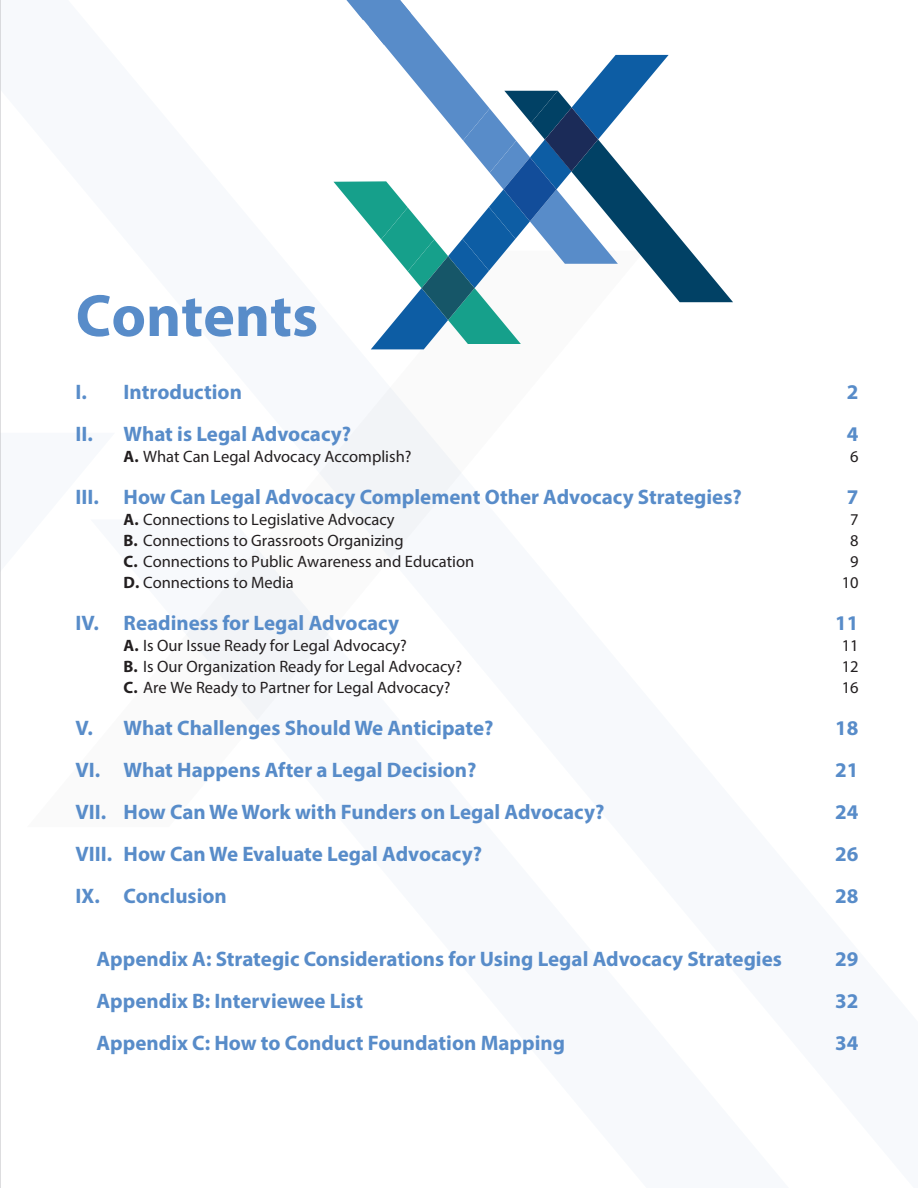
<style>
.page{position:relative;width:918px;height:1188px;background:#fff}
.page>*{position:absolute;margin:0;border:0;box-sizing:border-box;transform-origin:0 0}
.Section_Header{font:700 60px "Myriad Pro";color:#588cc9}
.t1{font:700 21px "Myriad Pro";color:#588cc9}
.Bodycopy-tab__number{font:16.5px "Myriad Pro";color:#231f20}
.s1{font-weight:700}
</style>
<div class="page">
<svg style="left:186px;top:349px;width:275px;height:371px"></svg>
<svg style="left:384px;top:12px;width:234px;height:43px"></svg>
<svg style="left:333px;top:55px;width:400px;height:294px"></svg>
<svg style="left:346px;top:0;width:64px;height:45px"></svg>
<hr style="left:0;top:0;width:1px;height:1188px;background:#bcbdc0">
<p class="Section_Header" style="left:76px;top:277px;width:244px">Contents</p>
<p class="t1" style="left:76px;top:378px;width:168px">I. Introduction</p>
<p class="t1" style="left:847px;top:378px;width:13px">2</p>
<p class="t1" style="left:76px;top:420px;width:277px">II. What is Legal Advocacy?</p>
<p class="t1" style="left:847px;top:420px;width:13px">4</p>
<p class="Bodycopy-tab__number" style="left:124px;top:446px;width:289px"><span class="s1">A.</span> What Can Legal Advocacy Accomplish?</p>
<p class="Bodycopy-tab__number" style="left:850px;top:446px;width:10px">6</p>
<p class="t1" style="left:76px;top:483px;width:668px">III. How Can Legal Advocacy Complement Other Advocacy Strategies?</p>
<p class="t1" style="left:847px;top:483px;width:13px">7</p>
<p class="Bodycopy-tab__number" style="left:124px;top:509px;width:273px"><span class="s1">A.</span> Connections to Legislative Advocacy</p>
<p class="Bodycopy-tab__number" style="left:850px;top:509px;width:10px">7</p>
<p class="Bodycopy-tab__number" style="left:124px;top:530px;width:282px"><span class="s1">B.</span> Connections to Grassroots Organizing</p>
<p class="Bodycopy-tab__number" style="left:850px;top:530px;width:10px">8</p>
<p class="Bodycopy-tab__number" style="left:124px;top:551px;width:352px"><span class="s1">C.</span> Connections to Public Awareness and Education</p>
<p class="Bodycopy-tab__number" style="left:850px;top:551px;width:10px">9</p>
<p class="Bodycopy-tab__number" style="left:124px;top:572px;width:172px"><span class="s1">D.</span> Connections to Media</p>
<p class="Bodycopy-tab__number" style="left:842px;top:572px;width:18px">10</p>
<p class="t1" style="left:76px;top:609px;width:325px">IV. Readiness for Legal Advocacy</p>
<p class="t1" style="left:835px;top:609px;width:25px">11</p>
<p class="Bodycopy-tab__number" style="left:124px;top:635px;width:285px"><span class="s1">A.</span> Is Our Issue Ready for Legal Advocacy?</p>
<p class="Bodycopy-tab__number" style="left:842px;top:635px;width:18px">11</p>
<p class="Bodycopy-tab__number" style="left:124px;top:656px;width:340px"><span class="s1">B.</span> Is Our Organization Ready for Legal Advocacy?</p>
<p class="Bodycopy-tab__number" style="left:842px;top:656px;width:18px">12</p>
<p class="Bodycopy-tab__number" style="left:124px;top:677px;width:329px"><span class="s1">C.</span> Are We Ready to Partner for Legal Advocacy?</p>
<p class="Bodycopy-tab__number" style="left:842px;top:677px;width:18px">16</p>
<p class="t1" style="left:76px;top:714px;width:419px">V. What Challenges Should We Anticipate?</p>
<p class="t1" style="left:835px;top:714px;width:25px">18</p>
<p class="t1" style="left:76px;top:756px;width:402px">VI. What Happens After a Legal Decision?</p>
<p class="t1" style="left:835px;top:756px;width:25px">21</p>
<p class="t1" style="left:76px;top:798px;width:530px">VII. How Can We Work with Funders on Legal Advocacy?</p>
<p class="t1" style="left:835px;top:798px;width:25px">24</p>
<p class="t1" style="left:76px;top:840px;width:408px">VIII. How Can We Evaluate Legal Advocacy?</p>
<p class="t1" style="left:835px;top:840px;width:25px">26</p>
<p class="t1" style="left:76px;top:882px;width:153px">IX. Conclusion</p>
<p class="t1" style="left:835px;top:882px;width:25px">28</p>
<p class="t1" style="left:97px;top:945px;width:687px">Appendix A: Strategic Considerations for Using Legal Advocacy Strategies</p>
<p class="t1" style="left:835px;top:945px;width:25px">29</p>
<p class="t1" style="left:97px;top:987px;width:268px">Appendix B: Interviewee List</p>
<p class="t1" style="left:835px;top:987px;width:25px">32</p>
<p class="t1" style="left:97px;top:1029px;width:470px">Appendix C: How to Conduct Foundation Mapping</p>
<p class="t1" style="left:835px;top:1029px;width:25px">34</p>
</div>
